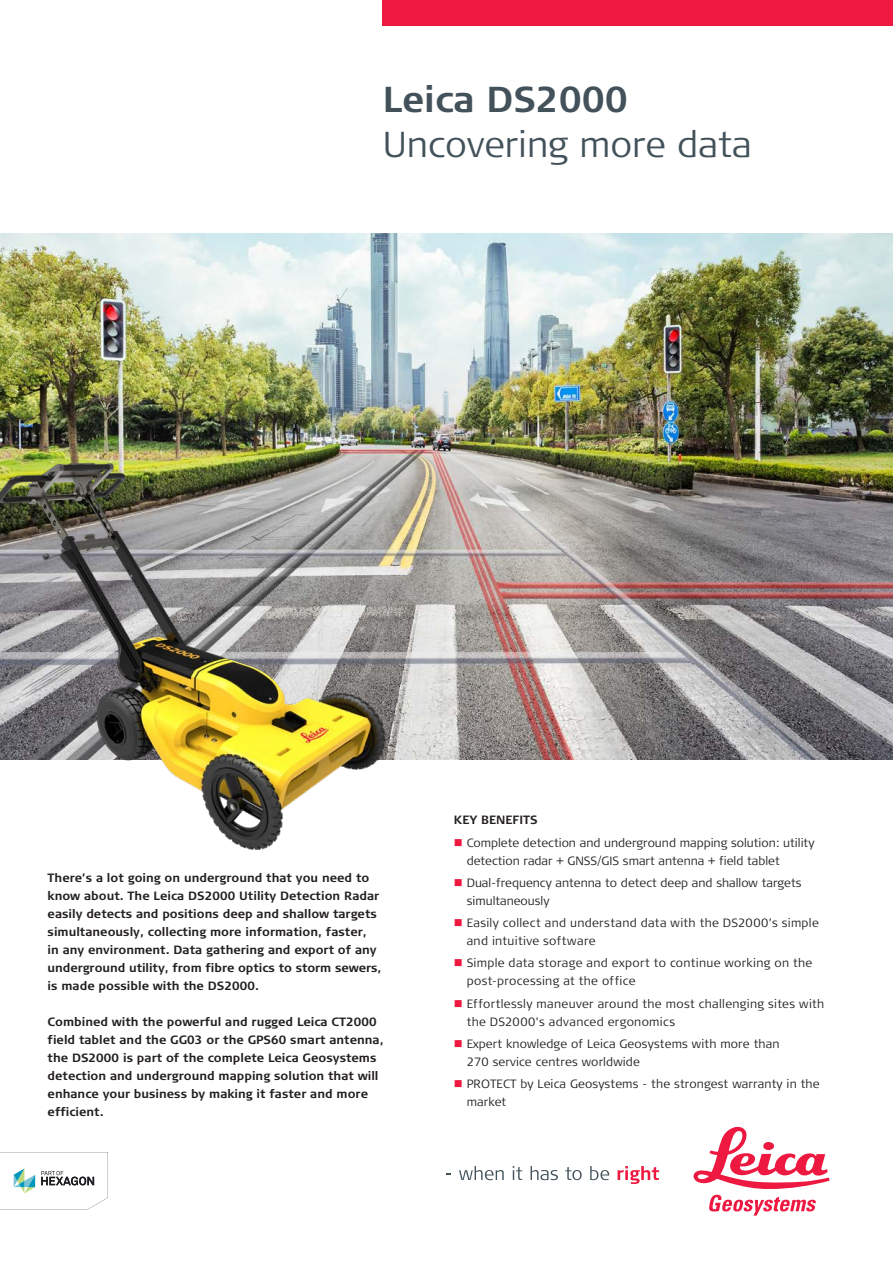
<style>
.page{position:relative;width:893px;height:1263px;background:#fff}
.page>*{position:absolute;margin:0;border:0;box-sizing:border-box;transform-origin:0 0}
.t1{font:300 36px "Signa Column";color:#43525a}
.t2{font:700 36px "Signa Column";color:#43525a}
.t3{font:700 12px/18px "Signa Column";color:#231f20}
.t4{font:300 12px/18px "Signa Column";letter-spacing:.01em;color:#231f20}
.s1{color:#ed1941}
</style>
<div class="page">
<div style="left:383px;top:0;width:510px;height:26px;background:#ed1941"></div>
<svg style="left:459px;top:1166px;width:45px;height:14px"></svg>
<svg style="left:513px;top:1166px;width:9px;height:14px"></svg>
<svg style="left:531px;top:1166px;width:27px;height:14px"></svg>
<svg style="left:565px;top:1167px;width:17px;height:13px"></svg>
<svg style="left:590px;top:1166px;width:19px;height:14px"></svg>
<svg style="left:618px;top:1166px;width:41px;height:18px"></svg>
<svg style="left:693px;top:1127px;width:136px;height:62px"></svg>
<svg style="left:709px;top:1195px;width:107px;height:20px"></svg>
<svg style="left:0;top:1152px;width:108px;height:58px"></svg>
<img style="left:0;top:234px;width:893px;height:525px">
<img style="left:0;top:443px;width:402px;height:407px">
<h1 class="t2" style="left:383px;top:77px;width:247px">Leica DS2000</h1>
<h1 class="t1" style="left:383px;top:122px;width:371px">Uncovering more data</h1>
<p class="t3" style="left:48px;top:869px;width:335px">There’s a lot going on underground that you need to know about. The Leica DS2000 Utility Detection Radar easily detects and positions deep and shallow targets simultaneously, collecting more information, faster,<br>in any environment. Data gathering and export of any underground utility, from fibre optics to storm sewers, is made possible with the DS2000.</p>
<p class="t3" style="left:48px;top:1013px;width:338px">Combined with the powerful and rugged Leica CT2000 field tablet and the GG03 or the GPS60 smart antenna, the DS2000 is part of the complete Leica Geosystems detection and underground mapping solution that will enhance your business by making it faster and more efficient.</p>
<p class="t3" style="left:454px;top:811px;width:85px">KEY BENEFITS</p>
<p class="t4" style="left:467px;top:834px;width:349px;text-indent:-13px"><span class="s1">■</span> Complete detection and underground mapping solution: utility detection radar + GNSS/GIS smart antenna + field tablet</p>
<p class="t4" style="left:467px;top:874px;width:336px;text-indent:-13px"><span class="s1">■</span> Dual-frequency antenna to detect deep and shallow targets simultaneously</p>
<p class="t4" style="left:467px;top:914px;width:354px;text-indent:-13px"><span class="s1">■</span> Easily collect and understand data with the DS2000’s simple and intuitive software</p>
<p class="t4" style="left:467px;top:954px;width:347px;text-indent:-13px"><span class="s1">■</span> Simple data storage and export to continue working on the post-processing at the office</p>
<p class="t4" style="left:467px;top:995px;width:359px;text-indent:-13px"><span class="s1">■</span> Effortlessly maneuver around the most challenging sites with the DS2000’s advanced ergonomics</p>
<p class="t4" style="left:467px;top:1035px;width:314px;text-indent:-13px"><span class="s1">■</span> Expert knowledge of Leica Geosystems with more than<br>270 service centres worldwide</p>
<p class="t4" style="left:467px;top:1075px;width:354px;text-indent:-13px"><span class="s1">■</span> PROTECT by Leica Geosystems - the strongest warranty in the market</p>
</div>
